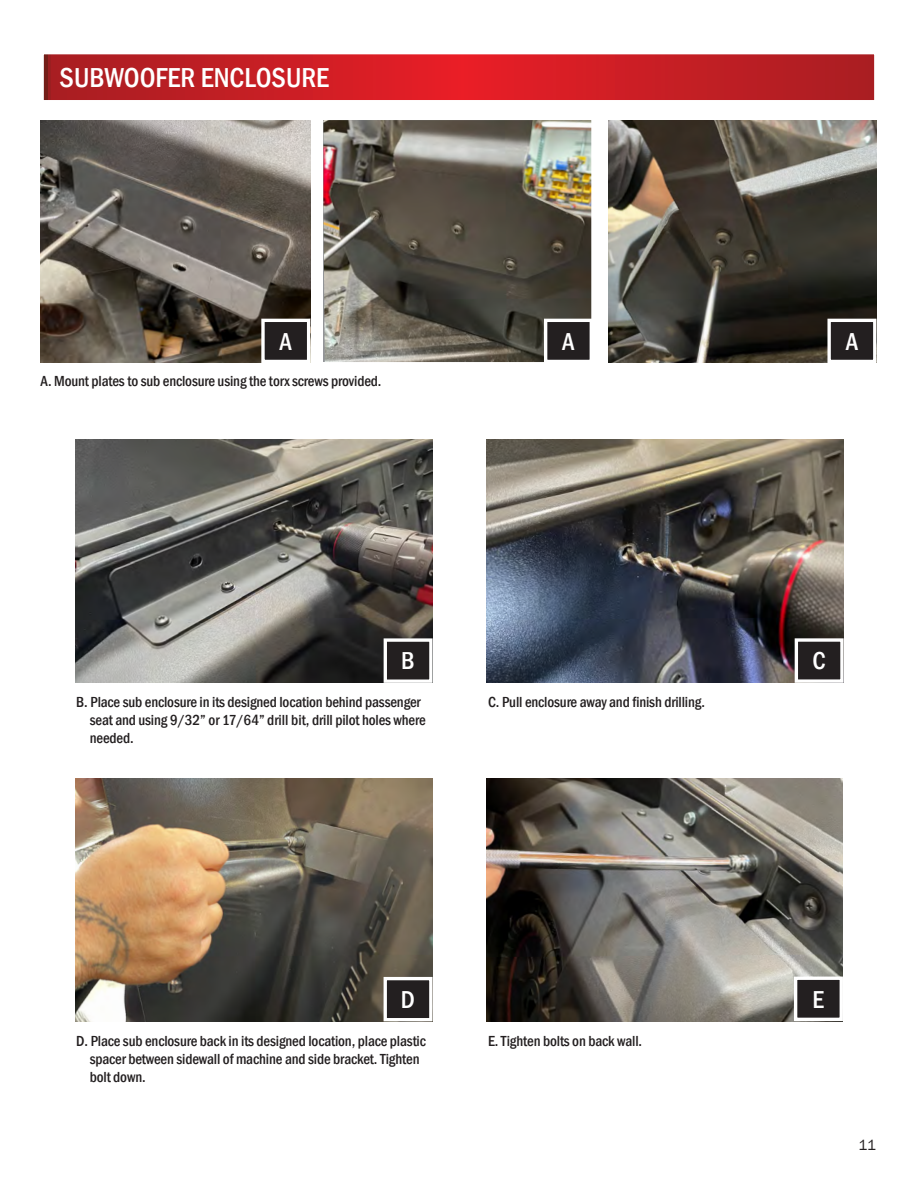
<style>
.page{position:relative;width:918px;height:1188px;background:#fff}
.page>*{position:absolute;margin:0;border:0;box-sizing:border-box;transform-origin:0 0}
.t1{font:500 condensed 28.2px "Franklin Gothic";color:#fff}
.t2{font:500 condensed 25.2px "Franklin Gothic";color:#fff}
.t3{font:500 condensed 15px/18px "Franklin Gothic";letter-spacing:-.01em;color:#231f20}
.t4{font:15px "Franklin Gothic";color:#231f20}
</style>
<div class="page">
<img style="left:609px;top:120px;width:267px;height:242px">
<img style="left:323px;top:120px;width:268px;height:242px">
<img style="left:40px;top:120px;width:270px;height:242px">
<svg style="left:43px;top:54px;width:832px;height:46px;background:#c72026"></svg>
<svg style="left:260px;top:317px;width:51px;height:46px"></svg>
<svg style="left:542px;top:317px;width:50px;height:45px"></svg>
<svg style="left:826px;top:317px;width:51px;height:46px"></svg>
<img style="left:486px;top:778px;width:357px;height:243px">
<svg style="left:792px;top:975px;width:51px;height:47px"></svg>
<img style="left:487px;top:440px;width:357px;height:243px">
<svg style="left:793px;top:637px;width:51px;height:46px"></svg>
<img style="left:76px;top:440px;width:357px;height:243px">
<svg style="left:382px;top:637px;width:51px;height:46px"></svg>
<img style="left:76px;top:778px;width:357px;height:243px">
<svg style="left:382px;top:975px;width:51px;height:47px"></svg>
<h1 class="t1" style="left:60px;top:59px;width:271px">SUBWOOFER ENCLOSURE</h1>
<h2 class="t2" style="left:280px;top:325px;width:14px">A</h2>
<p class="t3" style="left:41px;top:372px;width:342px">A. Mount plates to sub enclosure using the torx screws provided.</p>
<h2 class="t2" style="left:562px;top:325px;width:14px">A</h2>
<h2 class="t2" style="left:846px;top:325px;width:14px">A</h2>
<h2 class="t2" style="left:401px;top:645px;width:15px">B</h2>
<h2 class="t2" style="left:813px;top:644px;width:15px">C</h2>
<p class="t3" style="left:90px;top:693px;width:337px;text-indent:-14px">B. Place sub enclosure in its designed location behind passenger seat and using 9/32” or 17/64” drill bit, drill pilot holes where needed.</p>
<p class="t3" style="left:488px;top:693px;width:218px">C. Pull enclosure away and finish drilling.</p>
<h2 class="t2" style="left:401px;top:983px;width:16px">D</h2>
<p class="t3" style="left:90px;top:1032px;width:338px;text-indent:-14px">D. Place sub enclosure back in its designed location, place plastic spacer between sidewall of machine and side bracket. Tighten bolt down.</p>
<p class="t3" style="left:488px;top:1032px;width:155px">E. Tighten bolts on back wall.</p>
<h2 class="t2" style="left:813px;top:983px;width:13px">E</h2>
<p class="t4" style="left:859px;top:1136px;width:19px">11</p>
</div>
